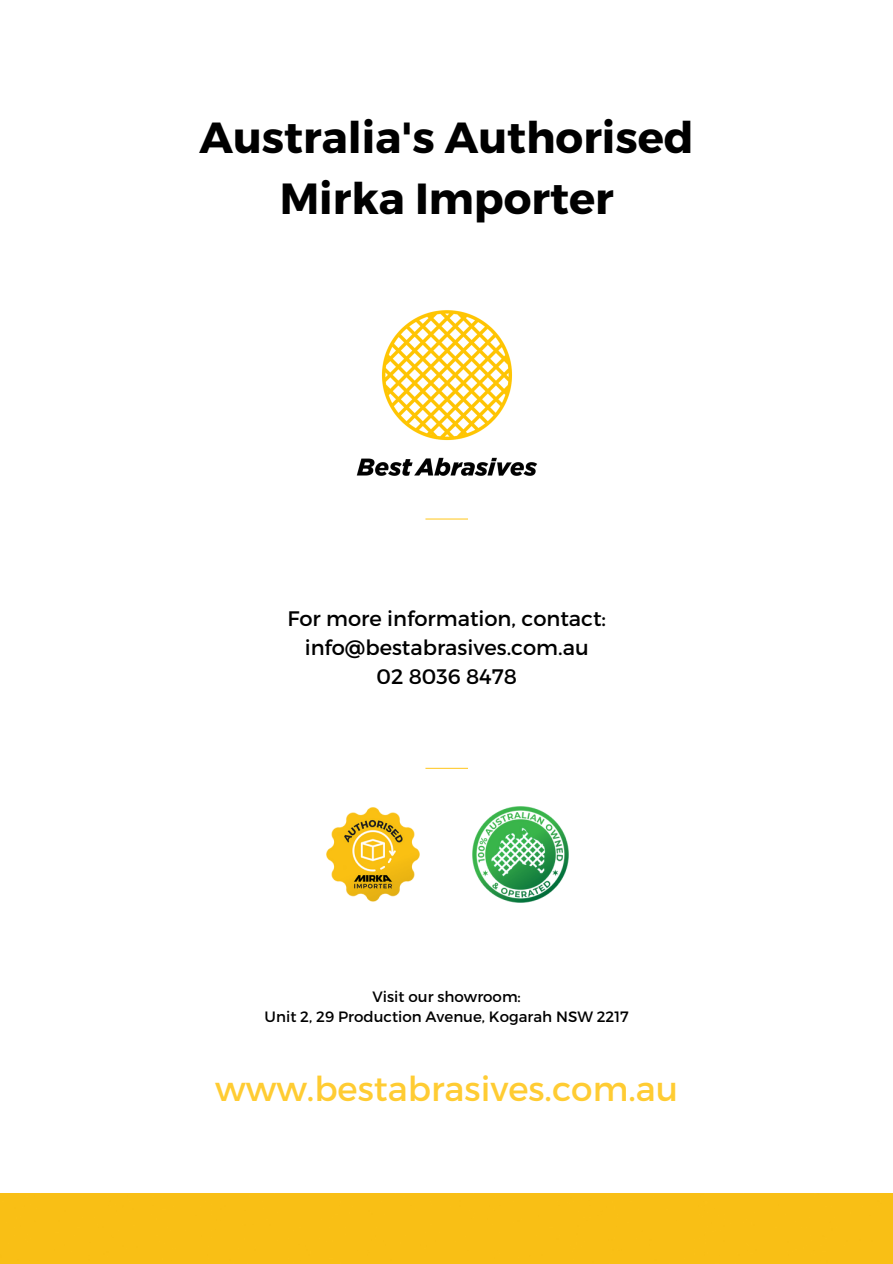
<style>
.page{position:relative;width:893px;height:1264px;background:#fff}
.page>*{position:absolute;margin:0;border:0;box-sizing:border-box;transform-origin:0 0}
.t1{font:700 43.5px/60.8px "Montserrat";color:#000;text-align:center}
.t2{font:34.2px "Montserrat";color:#fc3}
.t3{font:21px "Montserrat";color:#000}
.t4{font:15px "Montserrat";color:#000}
</style>
<div class="page">
<img style="left:472px;top:806px;width:96px;height:96px">
<img style="left:326px;top:807px;width:94px;height:95px">
<img style="left:356px;top:310px;width:181px;height:166px">
<hr style="left:425px;top:518px;width:43px;height:1px;background:#fc3">
<hr style="left:425px;top:767px;width:43px;height:2px;background:#fc3">
<div style="left:0;top:1193px;width:892px;height:70px;background:#f9bf15"></div>
<p class="t1" style="left:200px;top:105px;width:495px">Australia's Authorised<br>Mirka Importer</p>
<p class="t3" style="left:287px;top:604px;width:320px">For more information, contact:</p>
<p class="t3" style="left:305px;top:633px;width:285px">info@bestabrasives.com.au</p>
<p class="t3" style="left:376px;top:663px;width:142px">02 8036 8478</p>
<p class="t4" style="left:372px;top:986px;width:150px">Visit our showroom:</p>
<p class="t4" style="left:264px;top:1007px;width:365px">Unit 2, 29 Production Avenue, Kogarah NSW 2217</p>
<p class="t2" style="left:215px;top:1066px;width:464px">www.bestabrasives.com.au</p>
</div>
